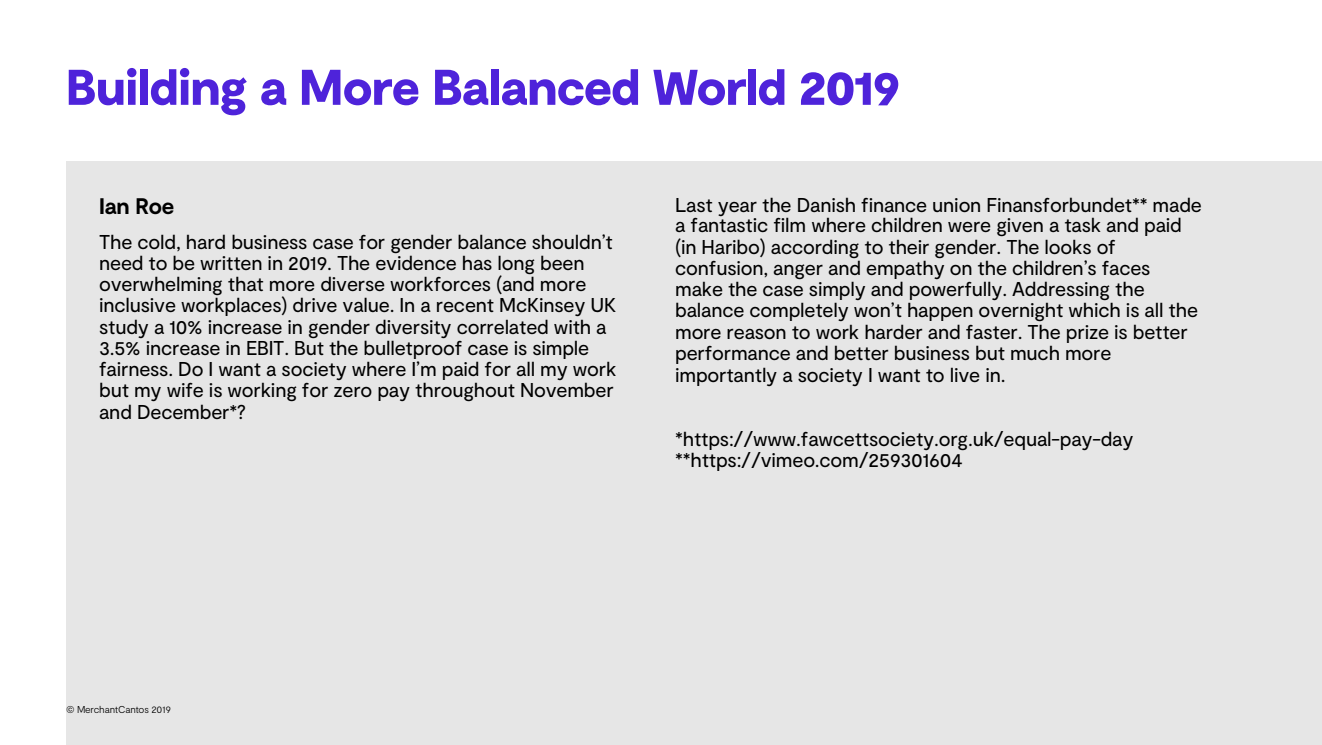
<style>
.page{position:relative;width:1322px;height:745px;background:#fff}
.page>*{position:absolute;margin:0;border:0;box-sizing:border-box;transform-origin:0 0}
.t1{font:900 50px "Moderat";letter-spacing:-.015em;color:#4e23da}
.t2{font:700 22.5px "Moderat";letter-spacing:-.01em;color:#000}
.t3{font:20px/21.2px "Moderat";letter-spacing:-.01em;color:#000}
.t4{font:300 10px "Moderat";letter-spacing:-.01em;color:#000}
</style>
<div class="page">
<div style="left:66px;top:162px;width:1256px;height:582px;background:#e6e6e6"></div>
<h1 class="t1" style="left:66px;top:56px;width:835px">Building a More Balanced World 2019</h1>
<p class="t2" style="left:99px;top:192px;width:77px">Ian Roe</p>
<p class="t3" style="left:99px;top:231px;width:519px">The cold, hard business case for gender balance shouldn’t need to be written in 2019. The evidence has long been overwhelming that more diverse workforces (and more inclusive workplaces) drive value. In a recent McKinsey UK study a 10% increase in gender diversity correlated with a 3.5% increase in EBIT. But the bulletproof case is simple fairness. Do I want a society where I’m paid for all my work but my wife is working for zero pay throughout November and December*?</p>
<p class="t3" style="left:675px;top:194px;width:528px">Last year the Danish finance union Finansforbundet** made a fantastic film where children were given a task and paid (in Haribo) according to their gender. The looks of confusion, anger and empathy on the children’s faces make the case simply and powerfully. Addressing the balance completely won’t happen overnight which is all the more reason to work harder and faster. The prize is better performance and better business but much more importantly a society I want to live in.</p>
<p class="t3" style="left:675px;top:428px;width:460px">*https://www.fawcettsociety.org.uk/equal-pay-day **https://vimeo.com/259301604</p>
<p class="t4" style="left:66px;top:703px;width:106px">© MerchantCantos 2019</p>
</div>
